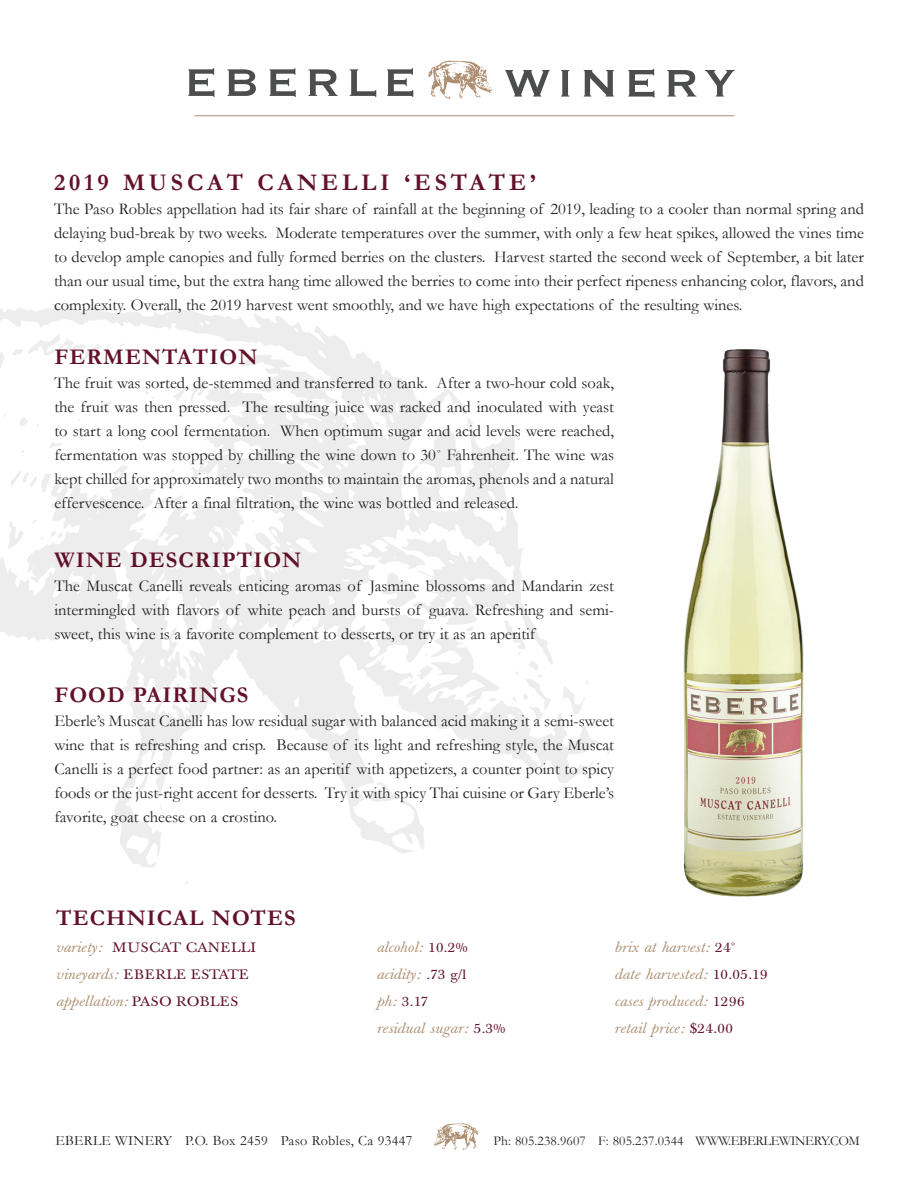
<style>
.page{position:relative;width:918px;height:1188px;background:#fff}
.page>*{position:absolute;margin:0;border:0;box-sizing:border-box;transform-origin:0 0}
.t1{font:700 24px "Garamond";letter-spacing:.16em;color:#621129}
.t2{font:700 22.5px "Garamond";letter-spacing:.05em;color:#621129}
.t3{font:16.5px/24px "Garamond";color:#231f20;text-align:justify}
.t4{font:italic 14.85px/27px "Baskerville";letter-spacing:.02em;color:#ae8e70;scale:1.11 1}
.t5{font:14.25px "Garamond";letter-spacing:.02em;color:#231f20}
.t6{font:13.5px/27px "Baskerville";letter-spacing:.02em;color:#621129;scale:1.11 1}
.t7{font:13.5px "Garamond";letter-spacing:-.01em;color:#231f20}
.s1{font-style:italic;font-size:14.85px;color:#ae8e70}
.s2{font-style:normal;font-size:13.5px;color:#621129}
</style>
<div class="page">
<svg style="left:0;top:304px;width:611px;height:580px"></svg>
<svg style="left:433px;top:1123px;width:45px;height:27px"></svg>
<svg style="left:428px;top:60px;width:65px;height:39px"></svg>
<hr style="left:194px;top:116px;width:540px;height:1px;background:#ae8e70">
<svg style="left:505px;top:70px;width:45px;height:27px"></svg>
<svg style="left:561px;top:70px;width:8px;height:27px"></svg>
<svg style="left:584px;top:70px;width:30px;height:27px"></svg>
<svg style="left:628px;top:69px;width:26px;height:29px"></svg>
<svg style="left:667px;top:70px;width:29px;height:27px"></svg>
<svg style="left:705px;top:70px;width:30px;height:27px"></svg>
<svg style="left:188px;top:68px;width:26px;height:29px"></svg>
<svg style="left:227px;top:69px;width:29px;height:27px"></svg>
<svg style="left:270px;top:68px;width:26px;height:29px"></svg>
<svg style="left:308px;top:69px;width:30px;height:27px"></svg>
<svg style="left:350px;top:69px;width:26px;height:28px"></svg>
<svg style="left:387px;top:68px;width:26px;height:29px"></svg>
<img style="left:684px;top:350px;width:120px;height:547px">
<h1 class="t1" style="left:54px;top:168px;width:484px">2019 MUSCAT CANELLI ‘ESTATE’</h1>
<p class="t3" style="left:54px;top:197px;width:812px">The Paso Robles appellation had its fair share of rainfall at the beginning of 2019, leading to a cooler than normal spring and delaying bud-break by two weeks. Moderate temperatures over the summer, with only a few heat spikes, allowed the vines time to develop ample canopies and fully formed berries on the clusters. Harvest started the second week of September, a bit later than our usual time, but the extra hang time allowed the berries to come into their perfect ripeness enhancing color, flavors, and complexity. Overall, the 2019 harvest went smoothly, and we have high expectations of the resulting wines.</p>
<h2 class="t2" style="left:54px;top:344px;width:205px">FERMENTATION</h2>
<p class="t3" style="left:54px;top:371px;width:561px">The fruit was sorted, de-stemmed and transferred to tank. After a two-hour cold soak, the fruit was then pressed. The resulting juice was racked and inoculated with yeast to start a long cool fermentation. When optimum sugar and acid levels were reached, fermentation was stopped by chilling the wine down to 30˚ Fahrenheit. The wine was kept chilled for approximately two months to maintain the aromas, phenols and a natural effervescence. After a final filtration, the wine was bottled and released.</p>
<h2 class="t2" style="left:54px;top:547px;width:248px">WINE DESCRIPTION</h2>
<p class="t3" style="left:54px;top:574px;width:561px">The Muscat Canelli reveals enticing aromas of Jasmine blossoms and Mandarin zest intermingled with flavors of white peach and bursts of guava. Refreshing and semi&shy;sweet, this wine is a favorite complement to desserts, or try it as an aperitif</p>
<h2 class="t2" style="left:54px;top:682px;width:196px">FOOD PAIRINGS</h2>
<p class="t3" style="left:54px;top:709px;width:561px">Eberle’s Muscat Canelli has low residual sugar with balanced acid making it a semi-sweet wine that is refreshing and crisp. Because of its light and refreshing style, the Muscat Canelli is a perfect food partner: as an aperitif with appetizers, a counter point to spicy foods or the just-right accent for desserts. Try it with spicy Thai cuisine or Gary Eberle’s favorite, goat cheese on a crostino.</p>
<h2 class="t2" style="left:56px;top:904px;width:241px">TECHNICAL NOTES</h2>
<p class="t6" style="left:56px;top:934px;width:181px"><span class="s1">variety:</span> MUSCAT CANELLI <span class="s1">vineyards:</span> EBERLE ESTATE</p>
<p class="t4" style="left:56px;top:987px;width:166px">appellation: <span class="s2">PASO ROBLES</span></p>
<p class="t4" style="left:377px;top:934px;width:83px">alcohol: <span class="s2">10.2% </span>acidity: <span class="s2">.73 g/l</span></p>
<p class="t6" style="left:377px;top:988px;width:48px"><span class="s1">ph:</span> 3.17</p>
<p class="t4" style="left:377px;top:1015px;width:118px">residual sugar: <span class="s2">5.3%</span></p>
<p class="t4" style="left:615px;top:934px;width:140px">brix at harvest: <span class="s2">24˚<br></span>date harvested: <span class="s2">10.05.19 </span>cases produced: <span class="s2">1296 </span>retail price: <span class="s2">$24.00</span></p>
<p class="t5" style="left:56px;top:1132px;width:358px">EBERLE WINERY P.O. Box 2459 Paso Robles, Ca 93447</p>
<p class="t7" style="left:493px;top:1132px;width:368px">Ph: 805.238.9607 F: 805.237.0344 WWW.EBERLEWINERY.COM</p>
</div>
